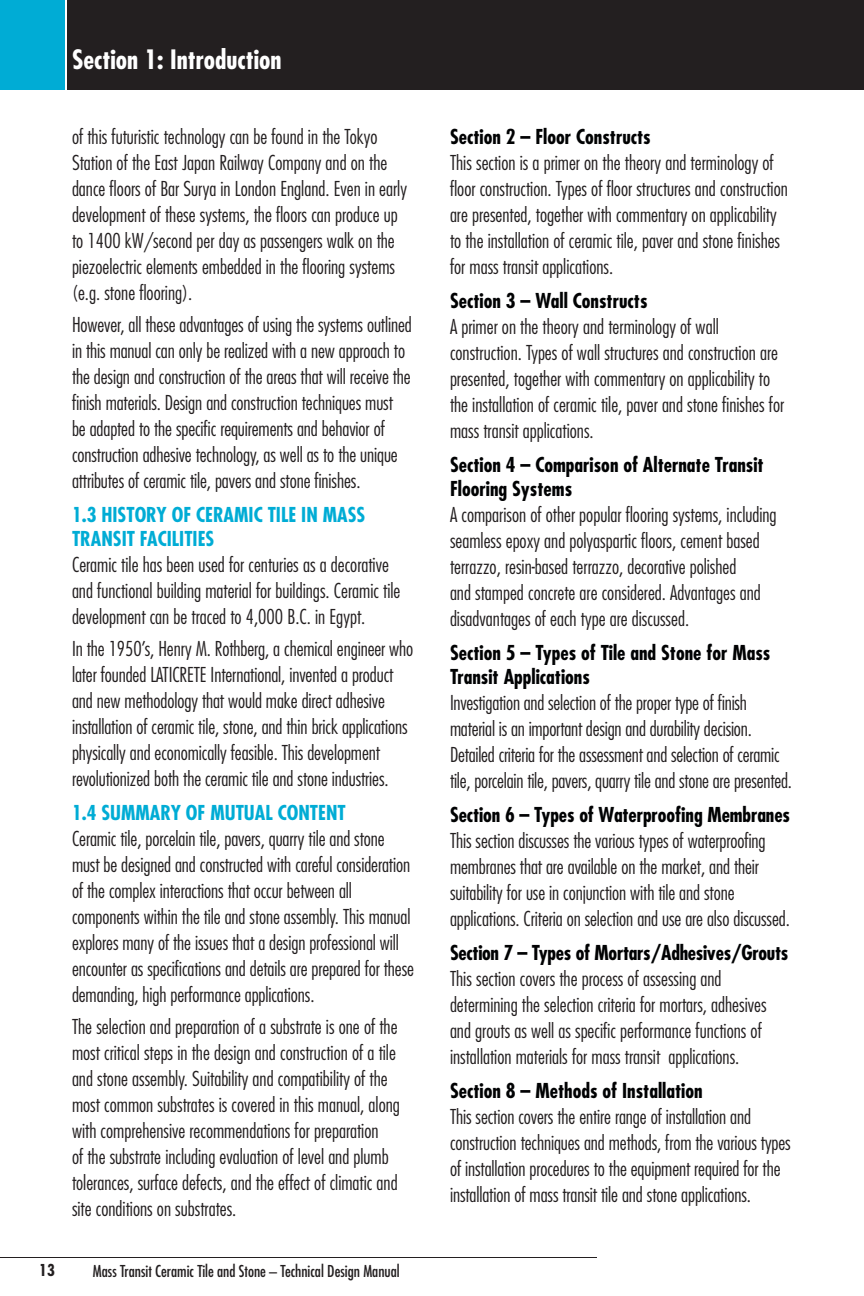
<style>
.page{position:relative;width:864px;height:1296px;background:#fff}
.page>*{position:absolute;margin:0;border:0;box-sizing:border-box;transform-origin:0 0}
.t1{font:700 condensed 26px "Futura";color:#fff}
.Text{font:300 condensed 20px/26px "Futura";color:#231f20}
.Small_Subs_-_K{font:700 condensed 20px/24px "Futura";color:#010203}
.Subheads_193{font:700 condensed 20px/24px "Futura";color:#00acd5}
.t2{font:condensed 16px "Futura";color:#231f20}
.t3{font:700 condensed 16px "Futura";color:#231f20}
</style>
<div class="page">
<hr style="left:0;top:1257px;width:597px;height:1px;background:#231f20">
<div style="left:68px;top:0;width:796px;height:90px;background:#231f20"></div>
<div style="left:0;top:0;width:64px;height:90px;background:#00acd5"></div>
<h1 class="t1" style="left:72px;top:42px;width:211px">Section 1: Introduction</h1>
<p class="Text" style="left:72px;top:124px;width:336px">of this futuristic technology can be found in the Tokyo Station of the East Japan Railway Company and on the dance floors of Bar Surya in London England. Even in early development of these systems, the floors can produce up to 1400 kW/second per day as passengers walk on the piezoelectric elements embedded in the flooring systems (e.g. stone flooring).</p>
<p class="Text" style="left:72px;top:311px;width:341px">However, all these advantages of using the systems outlined in this manual can only be realized with a new approach to the design and construction of the areas that will receive the finish materials. Design and construction techniques must<br>be adapted to the specific requirements and behavior of construction adhesive technology, as well as to the unique attributes of ceramic tile, pavers and stone finishes.</p>
<p class="Subheads_193" style="left:72px;top:503px;width:295px">1.3 HISTORY OF CERAMIC TILE IN MASS<br>TRANSIT FACILITIES</p>
<p class="Text" style="left:72px;top:551px;width:330px">Ceramic tile has been used for centuries as a decorative and functional building material for buildings. Ceramic tile development can be traced to 4,000 B.C. in Egypt.</p>
<p class="Text" style="left:72px;top:635px;width:343px">In the 1950’s, Henry M. Rothberg, a chemical engineer who later founded LATICRETE International, invented a product and new methodology that would make direct adhesive installation of ceramic tile, stone, and thin brick applications physically and economically feasible. This development revolutionized both the ceramic tile and stone industries.</p>
<p class="Subheads_193" style="left:72px;top:800px;width:275px">1.4 SUMMARY OF MUTUAL CONTENT</p>
<p class="Text" style="left:72px;top:825px;width:344px">Ceramic tile, porcelain tile, pavers, quarry tile and stone must be designed and constructed with careful consideration of the complex interactions that occur between all components within the tile and stone assembly. This manual explores many of the issues that a design professional will encounter as specifications and details are prepared for these demanding, high performance applications.</p>
<p class="Text" style="left:72px;top:1013px;width:329px">The selection and preparation of a substrate is one of the most critical steps in the design and construction of a tile and stone assembly. Suitability and compatibility of the most common substrates is covered in this manual, along with comprehensive recommendations for preparation<br>of the substrate including evaluation of level and plumb tolerances, surface defects, and the effect of climatic and site conditions on substrates.</p>
<p class="t3" style="left:39px;top:1260px;width:17px">13</p>
<p class="t2" style="left:93px;top:1261px;width:308px">Mass Transit Ceramic Tile and Stone – Technical Design Manual</p>
<p class="Small_Subs_-_K" style="left:450px;top:124px;width:202px">Section 2 – Floor Constructs</p>
<p class="Text" style="left:450px;top:149px;width:339px">This section is a primer on the theory and terminology of floor construction. Types of floor structures and construction are presented, together with commentary on applicability to the installation of ceramic tile, paver and stone finishes for mass transit applications.</p>
<p class="Small_Subs_-_K" style="left:450px;top:288px;width:199px">Section 3 – Wall Constructs</p>
<p class="Text" style="left:450px;top:313px;width:336px">A primer on the theory and terminology of wall construction. Types of wall structures and construction are presented, together with commentary on applicability to the installation of ceramic tile, paver and stone finishes for mass transit applications.</p>
<p class="Small_Subs_-_K" style="left:450px;top:453px;width:315px">Section 4 – Comparison of Alternate Transit<br>Flooring Systems</p>
<p class="Text" style="left:450px;top:501px;width:328px">A comparison of other popular flooring systems, including seamless epoxy and polyaspartic floors, cement based terrazzo, resin-based terrazzo, decorative polished<br>and stamped concrete are considered. Advantages and disadvantages of each type are discussed.</p>
<p class="Small_Subs_-_K" style="left:450px;top:641px;width:322px">Section 5 – Types of Tile and Stone for Mass<br>Transit Applications</p>
<p class="Text" style="left:450px;top:689px;width:343px">Investigation and selection of the proper type of finish material is an important design and durability decision.<br>Detailed criteria for the assessment and selection of ceramic tile, porcelain tile, pavers, quarry tile and stone are presented.</p>
<p class="Small_Subs_-_K" style="left:450px;top:803px;width:342px">Section 6 – Types of Waterproofing Membranes</p>
<p class="Text" style="left:450px;top:827px;width:341px">This section discusses the various types of waterproofing membranes that are available on the market, and their suitability for use in conjunction with tile and stone applications. Criteria on selection and use are also discussed.</p>
<p class="Small_Subs_-_K" style="left:450px;top:941px;width:340px">Section 7 – Types of Mortars/Adhesives/Grouts</p>
<p class="Text" style="left:450px;top:966px;width:318px">This section covers the process of assessing and determining the selection criteria for mortars, adhesives and grouts as well as specific performance functions of installation materials for mass transit applications.</p>
<p class="Small_Subs_-_K" style="left:450px;top:1079px;width:254px">Section 8 – Methods of Installation</p>
<p class="Text" style="left:450px;top:1104px;width:342px">This section covers the entire range of installation and construction techniques and methods, from the various types of installation procedures to the equipment required for the installation of mass transit tile and stone applications.</p>
</div>
